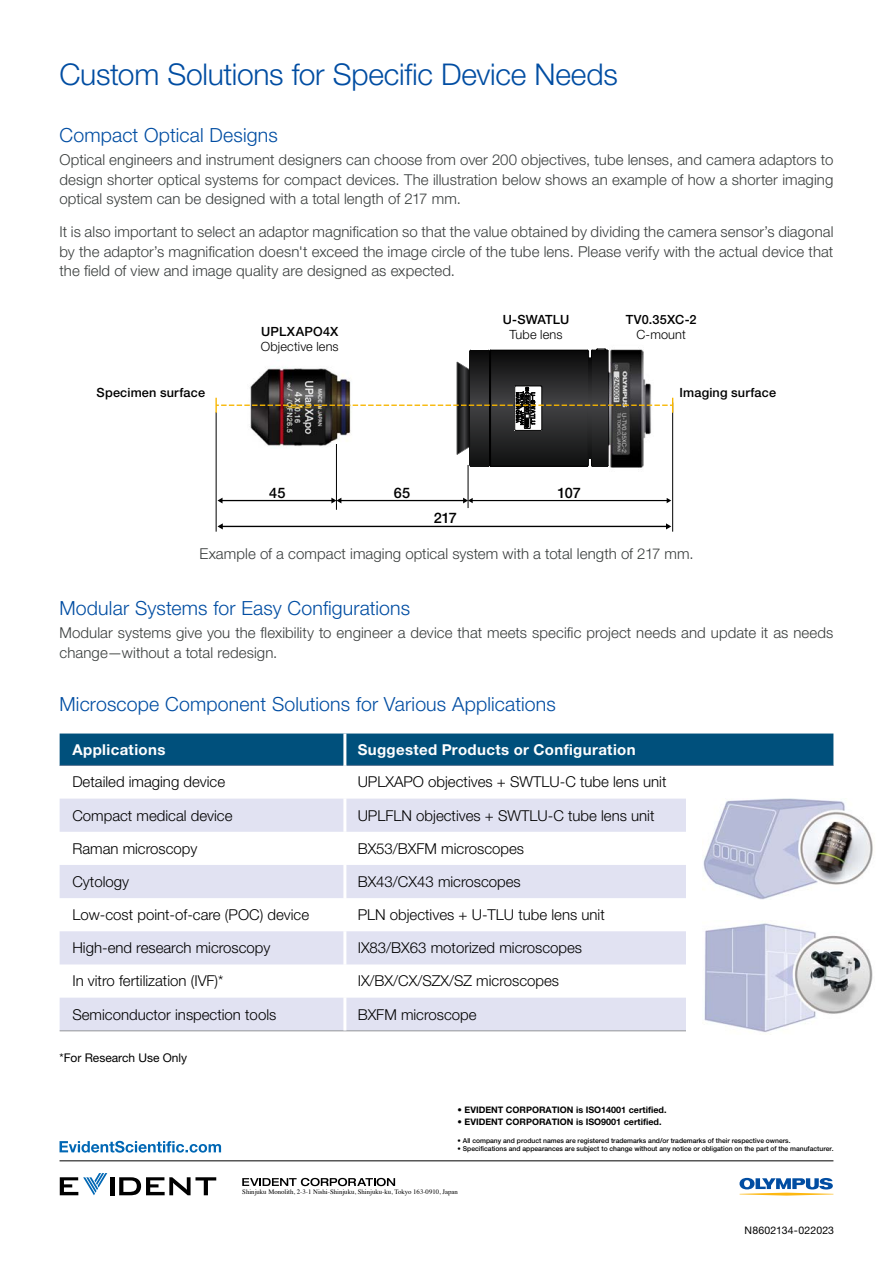
<style>
.page{position:relative;width:893px;height:1263px;background:#fff}
.page>*{position:absolute;margin:0;border:0;box-sizing:border-box;transform-origin:0 0}
.t1{font:300 30px "Helvetica Neue LT Std";letter-spacing:-.01em;color:#014da2}
.t2{font:300 19.5px "Helvetica Neue LT Std";letter-spacing:.01em;color:#014da2}
.t3{font:300 15px/19.5px "Helvetica Neue LT Std";letter-spacing:.005em;color:#3a3e3d;text-align:justify}
.t4{font:300 15px "Helvetica Neue LT Std";color:#000}
.t5{font:700 15px "Helvetica Neue LT Std";letter-spacing:.025em;color:#fff}
.t6{font:500 14.55px "Helvetica Neue LT Std";letter-spacing:-.005em;color:#000}
.t7{font:500 12.75px "Helvetica Neue LT Std";letter-spacing:.015em;color:#000}
.t8{font:300 12.75px "Helvetica Neue LT Std";letter-spacing:.015em;color:#000}
.t9{font:12px "Helvetica Neue LT Std";color:#000}
.t10{font:10.5px "Helvetica Neue LT Std";letter-spacing:.02em;color:#000}
.t11{font:700 9px "Helvetica Neue LT Std";color:#000}
.t12{font:500 6.75px "Helvetica Neue LT Std";color:#000}
.t13{font:6.75px "Times";color:#000}
</style>
<div class="page">
<hr style="left:222px;top:526px;width:445px;height:1px;background:#000">
<svg style="left:217px;top:523px;width:6px;height:6px"></svg>
<svg style="left:666px;top:523px;width:5px;height:6px"></svg>
<hr style="left:672px;top:402px;width:1px;height:130px;background:#000">
<hr style="left:216px;top:412px;width:1px;height:120px;background:#000">
<hr style="left:341px;top:500px;width:123px;height:1px;background:#000">
<hr style="left:222px;top:500px;width:110px;height:1px;background:#000">
<svg style="left:217px;top:498px;width:6px;height:5px"></svg>
<svg style="left:331px;top:498px;width:10px;height:5px"></svg>
<hr style="left:472px;top:500px;width:195px;height:1px;background:#000">
<svg style="left:463px;top:498px;width:10px;height:5px"></svg>
<svg style="left:667px;top:498px;width:4px;height:5px"></svg>
<hr style="left:468px;top:465px;width:1px;height:43px;background:#000">
<hr style="left:336px;top:444px;width:1px;height:66px;background:#000">
<svg style="left:215px;top:348px;width:458px;height:120px"></svg>
<div style="left:60px;top:733px;width:773px;height:32px;background:#00507c"></div>
<svg style="left:60px;top:799px;width:704px;height:231px;fill:#e1e2f2"></svg>
<hr style="left:346px;top:765px;width:487px;height:1px;background:#607996">
<hr style="left:60px;top:765px;width:283px;height:1px;background:#607996">
<hr style="left:60px;top:1030px;width:285px;height:1px;background:#939598">
<hr style="left:345px;top:1030px;width:488px;height:1px;background:#939598">
<hr style="left:343px;top:733px;width:3px;height:32px;background:#fff">
<hr style="left:343px;top:799px;width:3px;height:33px;background:#fff">
<hr style="left:343px;top:832px;width:3px;height:33px;background:#fff">
<hr style="left:343px;top:865px;width:3px;height:33px;background:#fff">
<hr style="left:343px;top:898px;width:3px;height:33px;background:#fff">
<hr style="left:343px;top:931px;width:3px;height:33px;background:#fff">
<hr style="left:343px;top:964px;width:3px;height:34px;background:#fff">
<hr style="left:343px;top:998px;width:3px;height:32px;background:#fff">
<div style="left:686px;top:921px;width:200px;height:113px;background:#fff"></div>
<img style="left:704px;top:923px;width:169px;height:109px">
<div style="left:686px;top:798px;width:200px;height:101px;background:#fff"></div>
<img style="left:702px;top:798px;width:171px;height:101px">
<hr style="left:60px;top:1160px;width:773px;height:1px;background:#000">
<svg style="left:242px;top:1178px;width:153px;height:8px"></svg>
<svg style="left:60px;top:1141px;width:161px;height:12px"></svg>
<hr style="left:110px;top:1177px;width:4px;height:18px;background:#000">
<svg style="left:119px;top:1177px;width:97px;height:18px"></svg>
<svg style="left:60px;top:1173px;width:47px;height:22px"></svg>
<svg style="left:739px;top:1178px;width:94px;height:17px"></svg>
<h1 class="t1" style="left:60px;top:56px;width:560px">Custom Solutions for Specific Device Needs</h1>
<h2 class="t2" style="left:60px;top:123px;width:220px">Compact Optical Designs</h2>
<p class="t3" style="left:60px;top:150px;width:775px">Optical engineers and instrument designers can choose from over 200 objectives, tube lenses, and camera adaptors to design shorter optical systems for compact devices. The illustration below shows an example of how a shorter imaging optical system can be designed with a total length of 217 mm.</p>
<p class="t3" style="left:60px;top:222px;width:775px">It is also important to select an adaptor magnification so that the value obtained by dividing the camera sensor’s diagonal by the adaptor’s magnification doesn't exceed the image circle of the tube lens. Please verify with the actual device that the field of view and image quality are designed as expected.</p>
<p class="t7" style="left:97px;top:385px;width:110px">Specimen surface</p>
<p class="t7" style="left:261px;top:324px;width:79px">UPLXAPO4X</p>
<p class="t8" style="left:261px;top:339px;width:79px">Objective lens</p>
<p class="t7" style="left:503px;top:311px;width:68px">U-SWATLU</p>
<p class="t8" style="left:509px;top:326px;width:55px">Tube lens</p>
<p class="t6" style="left:269px;top:484px;width:18px">45</p>
<p class="t6" style="left:394px;top:484px;width:18px">65</p>
<p class="t6" style="left:557px;top:484px;width:25px">107</p>
<p class="t6" style="left:434px;top:509px;width:25px">217</p>
<p class="t7" style="left:626px;top:311px;width:72px">TV0.35XC-2</p>
<p class="t8" style="left:636px;top:326px;width:51px">C-mount</p>
<p class="t7" style="left:679px;top:385px;width:98px">Imaging surface</p>
<p class="t3" style="left:199px;top:543px;width:496px">Example of a compact imaging optical system with a total length of 217 mm.</p>
<h2 class="t2" style="left:60px;top:596px;width:352px">Modular Systems for Easy Configurations</h2>
<p class="t3" style="left:60px;top:623px;width:775px">Modular systems give you the flexibility to engineer a device that meets specific project needs and update it as needs change—without a total redesign.</p>
<h2 class="t2" style="left:60px;top:692px;width:498px">Microscope Component Solutions for Various Applications</h2>
<p class="t5" style="left:72px;top:740px;width:95px">Applications</p>
<p class="t5" style="left:358px;top:740px;width:280px">Suggested Products or Configuration</p>
<p class="t4" style="left:72px;top:773px;width:154px">Detailed imaging device</p>
<p class="t4" style="left:358px;top:773px;width:310px">UPLXAPO objectives + SWTLU-C tube lens unit</p>
<p class="t4" style="left:72px;top:806px;width:162px">Compact medical device</p>
<p class="t4" style="left:358px;top:806px;width:298px">UPLFLN objectives + SWTLU-C tube lens unit</p>
<p class="t4" style="left:72px;top:839px;width:127px">Raman microscopy</p>
<p class="t4" style="left:358px;top:839px;width:168px">BX53/BXFM microscopes</p>
<p class="t4" style="left:72px;top:872px;width:58px">Cytology</p>
<p class="t4" style="left:358px;top:872px;width:165px">BX43/CX43 microscopes</p>
<p class="t4" style="left:72px;top:905px;width:238px">Low-cost point-of-care (POC) device</p>
<p class="t4" style="left:358px;top:905px;width:249px">PLN objectives + U-TLU tube lens unit</p>
<p class="t4" style="left:72px;top:939px;width:200px">High-end research microscopy</p>
<p class="t4" style="left:358px;top:939px;width:226px">IX83/BX63 motorized microscopes</p>
<p class="t4" style="left:72px;top:972px;width:153px">In vitro fertilization (IVF)*</p>
<p class="t4" style="left:358px;top:972px;width:203px">IX/BX/CX/SZX/SZ microscopes</p>
<p class="t4" style="left:72px;top:1005px;width:205px">Semiconductor inspection tools</p>
<p class="t4" style="left:358px;top:1005px;width:120px">BXFM microscope</p>
<p class="t9" style="left:60px;top:1051px;width:129px">*For Research Use Only</p>
<p class="t11" style="left:458px;top:1104px;width:210px">• EVIDENT CORPORATION is ISO14001 certified.</p>
<p class="t11" style="left:458px;top:1116px;width:205px">• EVIDENT CORPORATION is ISO9001 certified.</p>
<p class="t12" style="left:458px;top:1137px;width:335px">• All company and product names are registered trademarks and/or trademarks of their respective owners.</p>
<p class="t12" style="left:458px;top:1145px;width:378px">• Specifications and appearances are subject to change without any notice or obligation on the part of the manufacturer.</p>
<p class="t13" style="left:242px;top:1185px;width:217px">Shinjuku Monolith, 2-3-1 Nishi-Shinjuku, Shinjuku-ku, Tokyo 163-0910, Japan</p>
<p class="t10" style="left:744px;top:1224px;width:91px">N8602134-022023</p>
</div>
